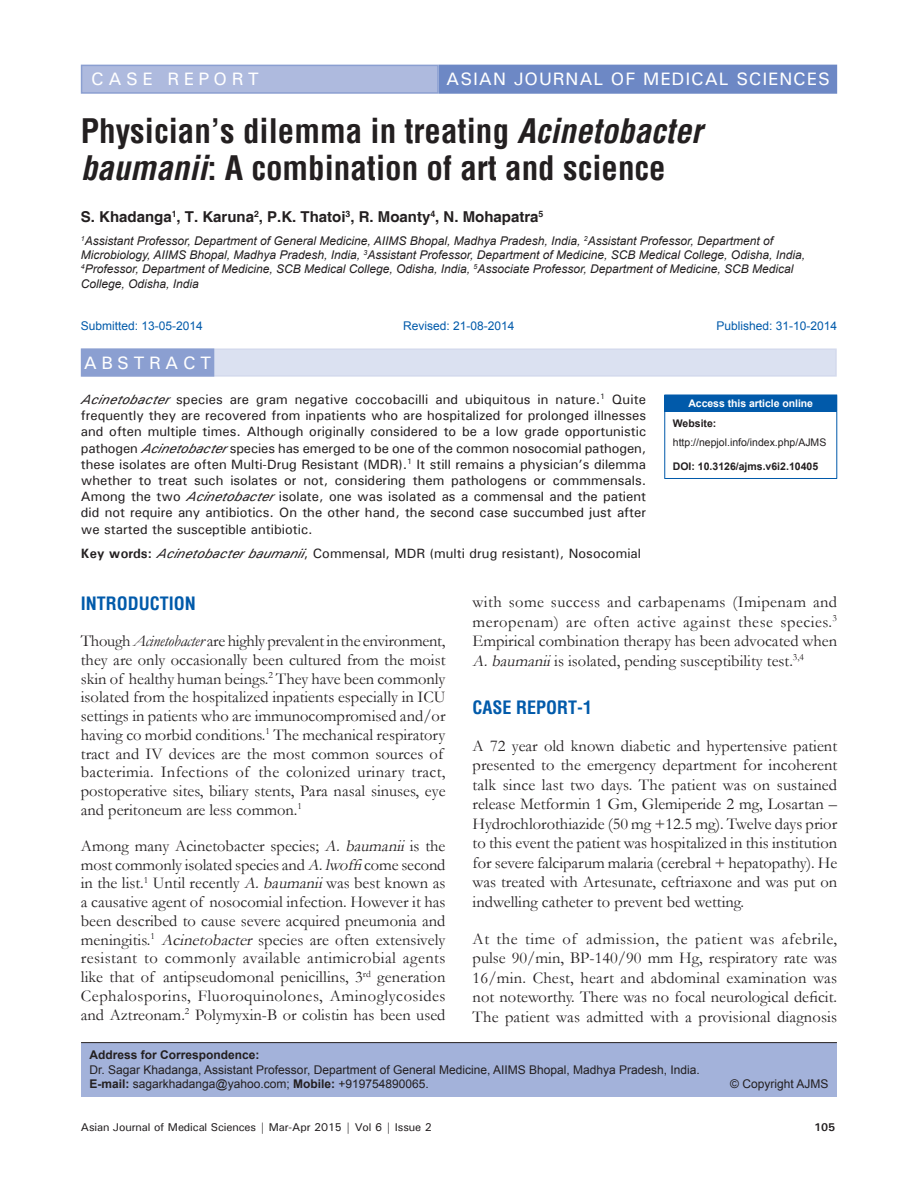
<style>
.page{position:relative;width:918px;height:1188px;background:#fff}
.page>*{position:absolute;margin:0;border:0;box-sizing:border-box;transform-origin:0 0}
.t1{font:700 condensed 33px/37.5px "Helvetica";color:#231f20}
.t2{font:500 18px "Univers";letter-spacing:.05em;color:#fff}
.t3{font:700 condensed 18px "Helvetica";color:#015aaa}
.t4{font:500 18px "Univers";letter-spacing:.25em;color:#fff}
.t5{font:16.5px/18.8px "Garamond";color:#231f20;text-align:justify}
.t6{font:700 15px "Helvetica";color:#231f20}
.t7{font:500 13.5px/16.2px "Univers";color:#231f20;text-align:justify}
.t8{font:italic 12px/14.4px "Arial";color:#231f20}
.t9{font:12px/14.4px "Arial";color:#231f20}
.t10{font:12px "Arial";color:#015aaa}
.t11{font:700 12px "Arial";color:#231f20}
.t12{font:500 11.25px "Univers";letter-spacing:-.01em;color:#231f20}
.t13{font:700 11.25px "Univers";color:#231f20}
.t14{font:700 10.5px "Arial";color:#231f20}
.t15{font:10.5px "Arial";color:#231f20}
.t16{font:700 10.5px "Arial";letter-spacing:-.005em;color:#fff}
.s1{font-style:italic}
.s2{font-weight:700}
</style>
<div class="page">
<div style="left:82px;top:349px;width:754px;height:27px;background:#dbe1f1"></div>
<div style="left:81px;top:348px;width:756px;height:29px;border:2px solid #d4daed"></div>
<div style="left:82px;top:349px;width:132px;height:27px;background:#8b9fd1"></div>
<div style="left:81px;top:348px;width:133px;height:29px;border:2px solid #8b9fd1"></div>
<div style="left:82px;top:65px;width:356px;height:28px;background:#aebade"></div>
<div style="left:81px;top:65px;width:358px;height:29px;border:2px solid #8b9fd1"></div>
<div style="left:440px;top:65px;width:396px;height:28px;background:#6d88c5"></div>
<div style="left:439px;top:65px;width:398px;height:29px;border:2px solid #6d88c5"></div>
<div style="left:665px;top:395px;width:172px;height:16px;background:#015aaa"></div>
<svg style="left:664px;top:396px;width:1px;height:15px"></svg>
<hr style="left:664px;top:395px;width:173px;height:1px;background:#015aaa">
<hr style="left:664px;top:412px;width:1px;height:66px;background:#015aaa">
<hr style="left:664px;top:411px;width:173px;height:1px;background:#015aaa">
<hr style="left:836px;top:412px;width:1px;height:66px;background:#015aaa">
<hr style="left:664px;top:478px;width:173px;height:1px;background:#015aaa">
<div style="left:81px;top:1043px;width:756px;height:53px;background:#a3b2da"></div>
<hr style="left:81px;top:1042px;width:756px;height:1px;background:#231f20">
<p class="t4" style="left:91px;top:67px;width:169px">CASE REPORT</p>
<p class="t2" style="left:446px;top:68px;width:385px">ASIAN JOURNAL OF MEDICAL SCIENCES</p>
<h1 class="t1" style="left:81px;top:112px;width:623px">Physician’s dilemma in treating <span class="s1">Acinetobacter baumanii</span>: A combination of art and science</h1>
<p class="t6" style="left:81px;top:208px;width:464px">S. Khadanga<sup>1</sup>, T. Karuna<sup>2</sup>, P.K. Thatoi<sup>3</sup>, R. Moanty<sup>4</sup>, N. Mohapatra<sup>5</sup></p>
<p class="t8" style="left:81px;top:233px;width:726px"><sup>1</sup>Assistant Professor, Department of General Medicine, AIIMS Bhopal, Madhya Pradesh, India, <sup>2</sup>Assistant Professor, Department of Microbiology, AIIMS Bhopal, Madhya Pradesh, India, <sup>3</sup>Assistant Professor, Department of Medicine, SCB Medical College, Odisha, India, <sup>4</sup>Professor, Department of Medicine, SCB Medical College, Odisha, India, <sup>5</sup>Associate Professor, Department of Medicine, SCB Medical College, Odisha, India</p>
<p class="t10" style="left:81px;top:320px;width:124px">Submitted: 13-05-2014</p>
<p class="t10" style="left:403px;top:320px;width:113px">Revised: 21-08-2014</p>
<p class="t10" style="left:716px;top:320px;width:122px">Published: 31-10-2014</p>
<p class="t4" style="left:84px;top:352px;width:129px">ABSTRACT</p>
<p class="t7" style="left:81px;top:391px;width:567px"><span class="s1">Acinetobacter</span> species are gram negative coccobacilli and ubiquitous in nature.<sup>1</sup> Quite frequently they are recovered from inpatients who are hospitalized for prolonged illnesses and often multiple times. Although originally considered to be a low grade opportunistic pathogen <span class="s1">Acinetobacter</span>species has emerged to be one of the common nosocomial pathogen, these isolates are often Multi-Drug Resistant (MDR).<sup>1</sup> It still remains a physician’s dilemma whether to treat such isolates or not, considering them pathologens or commmensals.<br>Among the two <span class="s1">Acinetobacter</span> isolate, one was isolated as a commensal and the patient did not require any antibiotics. On the other hand, the second case succumbed just after we started the susceptible antibiotic.</p>
<p class="t7" style="left:81px;top:545px;width:562px"><span class="s2">Key words:</span> <span class="s1">Acinetobacter baumanii</span>, Commensal, MDR (multi drug resistant), Nosocomial</p>
<p class="t16" style="left:688px;top:397px;width:126px">Access this article online</p>
<p class="t14" style="left:673px;top:417px;width:45px">Website:</p>
<p class="t15" style="left:673px;top:436px;width:155px">http://nepjol.info/index.php/AJMS</p>
<p class="t14" style="left:673px;top:461px;width:147px">DOI: 10.3126/ajms.v6i2.10405</p>
<p class="t3" style="left:81px;top:592px;width:117px">INTRODUCTION</p>
<p class="t5" style="left:81px;top:632px;width:366px;text-align:left">Though <span class="s1">Acinetobacter</span> are highly prevalent in the environment, they are only occasionally been cultured from the moist skin of healthy human beings.<sup>2</sup> They have been commonly isolated from the hospitalized inpatients especially in ICU settings in patients who are immunocompromised and/or having co morbid conditions.<sup>1</sup> The mechanical respiratory tract and IV devices are the most common sources of bacterimia. Infections of the colonized urinary tract, postoperative sites, biliary stents, Para nasal sinuses, eye and peritoneum are less common.<sup>1</sup></p>
<p class="t5" style="left:81px;top:836px;width:366px">Among many Acinetobacter species; <span class="s1">A. baumanii</span> is the most commonly isolated species and <span class="s1">A.lwoffi</span> come second in the list.<sup>1</sup> Until recently <span class="s1">A.baumanii</span>was best known as a causative agent of nosocomial infection. However it has been described to cause severe acquired pneumonia and meningitis.<sup>1</sup> <span class="s1">Acinetobacter</span> species are often extensively resistant to commonly available antimicrobial agents like that of antipseudomonal penicillins, 3<sup>rd</sup> generation Cephalosporins, Fluoroquinolones, Aminoglycosides and Aztreonam.<sup>2</sup> Polymyxin-B or colistin has been used</p>
<p class="t5" style="left:473px;top:593px;width:366px;line-height:19.5px">with some success and carbapenams (Imipenam and meropenam) are often active against these species.<sup>3<br></sup>Empirical combination therapy has been advocated when <span class="s1">A.baumanii</span>is isolated, pending susceptibility test.<sup>3,4</sup></p>
<p class="t3" style="left:473px;top:696px;width:121px">CASE REPORT-1</p>
<p class="t5" style="left:473px;top:736px;width:366px;line-height:19.5px">A 72 year old known diabetic and hypertensive patient presented to the emergency department for incoherent talk since last two days. The patient was on sustained release Metformin 1 Gm, Glemiperide 2 mg, Losartan – Hydrochlorothiazide (50 mg +12.5 mg). Twelve days prior to this event the patient was hospitalized in this institution for severe falciparum malaria (cerebral + hepatopathy). He was treated with Artesunate, ceftriaxone and was put on indwelling catheter to prevent bed wetting.</p>
<p class="t5" style="left:473px;top:929px;width:366px;line-height:19.5px">At the time of admission, the patient was afebrile, pulse 90/min, BP-140/90 mm Hg, respiratory rate was 16/min. Chest, heart and abdominal examination was not noteworthy. There was no focal neurological deficit.<br>The patient was admitted with a provisional diagnosis</p>
<p class="t11" style="left:90px;top:1049px;width:172px">Address for Correspondence:</p>
<p class="t9" style="left:90px;top:1063px;width:612px">Dr. Sagar Khadanga, Assistant Professor, Department of General Medicine, AIIMS Bhopal, Madhya Pradesh, India.<br><span class="s2">E-mail:</span> sagarkhadanga@yahoo.com; <span class="s2">Mobile:</span> +919754890065.</p>
<p class="t9" style="left:730px;top:1077px;width:100px">© Copyright AJMS</p>
<p class="t12" style="left:81px;top:1120px;width:352px">Asian Journal of Medical Sciences | Mar-Apr 2015 | Vol 6 | Issue 2</p>
<p class="t13" style="left:814px;top:1120px;width:23px">105</p>
</div>
